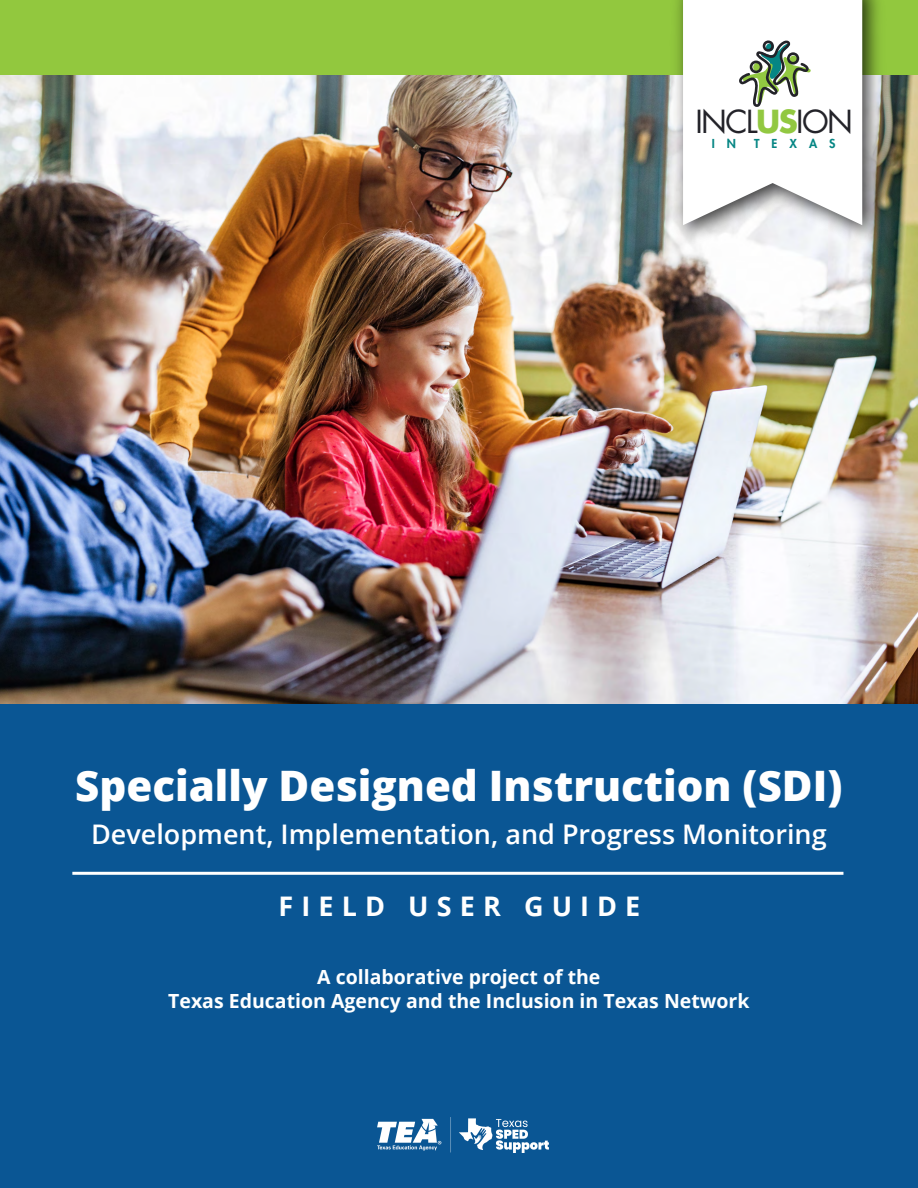
<style>
.page{position:relative;width:918px;height:1188px;background:#fff}
.page>*{position:absolute;margin:0;border:0;box-sizing:border-box;transform-origin:0 0}
.COVER_HEADER{font:800 42px "Open Sans";color:#fff}
.t1{font:30.9px "Futura Std";letter-spacing:-.05em;color:#232329}
.COVER_HEADER-2{font:600 27px "Open Sans";color:#fff}
.COVER_HEADER-3{font:700 27px "Open Sans";letter-spacing:.3em;color:#fff}
.Paragraph_Headers{font:700 19.5px/23.4px "Open Sans";color:#fff;text-align:center}
.t2{font:800 12px "Futura Std";letter-spacing:1em;color:#068684}
.s1{font-weight:700;color:#92c841}
</style>
<div class="page">
<img style="left:0;top:74px;width:918px;height:630px">
<div style="left:0;top:704px;width:918px;height:484px;background:#0a5694"></div>
<div style="left:0;top:0;width:918px;height:74px;background:#92c83e"></div>
<img style="left:666px;top:0;width:224px;height:253px">
<svg style="left:683px;top:0;width:179px;height:225px"></svg>
<hr style="left:72px;top:872px;width:771px;height:3px;background:#fff">
<img style="left:377px;top:1117px;width:172px;height:36px">
<p class="t1" style="left:695px;top:102px;width:159px">INCL<span class="s1">US</span>ION</p>
<p class="t2" style="left:712px;top:136px;width:26px">I N</p>
<p class="t2" style="left:754px;top:136px;width:83px">TEXAS</p>
<p class="COVER_HEADER" style="left:75px;top:753px;width:769px">Specially Designed Instruction (SDI)</p>
<p class="COVER_HEADER-2" style="left:91px;top:816px;width:737px">Development, Implementation, and Progress Monitoring</p>
<p class="COVER_HEADER-3" style="left:279px;top:888px;width:363px">FIELD USER GUIDE</p>
<p class="Paragraph_Headers" style="left:168px;top:965px;width:583px">A collaborative project of the<br>Texas Education Agency and the Inclusion in Texas Network</p>
</div>
